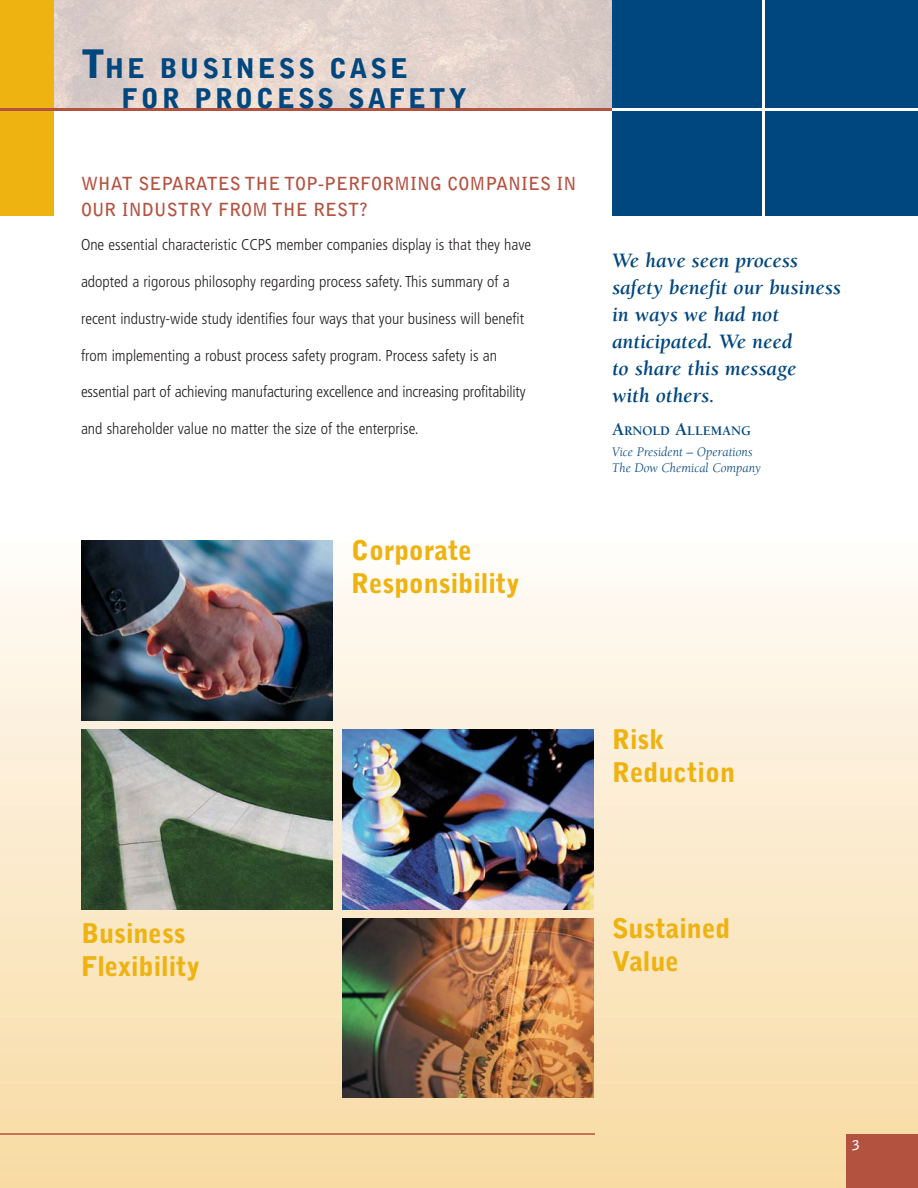
<style>
.page{position:relative;width:918px;height:1188px;background:#fff}
.page>*{position:absolute;margin:0;border:0;box-sizing:border-box;transform-origin:0 0}
.t1{font:900 27px/33px "Bell Gothic";color:#eeb211}
.t2{font:900 27px/30px "Bell Gothic";letter-spacing:.11em;color:#00467f}
.t3{font:italic 700 21px/27px "Berkeley";color:#00467f}
.t4{font:700 18px/25.5px "Bell Gothic";color:#b45240}
.t5{font:300 condensed 15.75px "Frutiger";color:#231f20}
.t6{font:italic 13.5px/21px "Berkeley";color:#00467f}
.t7{font:700 13.5px "Bell Gothic";color:#fff}
.s1{font-size:39px}
.s2{font-weight:700;font-style:normal;font-size:18px}
.s3{font-weight:700;font-style:normal}
</style>
<div class="page">
<div style="left:612px;top:108px;width:153px;height:108px;background:#00467f"></div>
<div style="left:0;top:1180px;width:918px;height:8px;background:#f8dba2"></div>
<div style="left:0;top:1174px;width:918px;height:8px;background:#f8dca3"></div>
<div style="left:0;top:1167px;width:918px;height:8px;background:#f8dca4"></div>
<div style="left:0;top:1161px;width:918px;height:8px;background:#f8dca5"></div>
<div style="left:0;top:1154px;width:918px;height:8px;background:#f8dca6"></div>
<div style="left:0;top:1147px;width:918px;height:9px;background:#f8dda7"></div>
<div style="left:0;top:1141px;width:918px;height:8px;background:#f8dda7"></div>
<div style="left:0;top:1134px;width:918px;height:8px;background:#f8dda8"></div>
<div style="left:0;top:1128px;width:918px;height:8px;background:#f9deaa"></div>
<div style="left:0;top:1121px;width:918px;height:8px;background:#f9deaa"></div>
<div style="left:0;top:1115px;width:918px;height:8px;background:#f9deab"></div>
<div style="left:0;top:1108px;width:918px;height:8px;background:#f9deac"></div>
<div style="left:0;top:1101px;width:918px;height:9px;background:#f9dfad"></div>
<div style="left:0;top:1095px;width:918px;height:8px;background:#f9dfae"></div>
<div style="left:0;top:1088px;width:918px;height:8px;background:#f9dfae"></div>
<div style="left:0;top:1082px;width:918px;height:8px;background:#f9dfaf"></div>
<div style="left:0;top:1075px;width:918px;height:8px;background:#f9e0b0"></div>
<div style="left:0;top:1068px;width:918px;height:9px;background:#f9e0b1"></div>
<div style="left:0;top:1062px;width:918px;height:8px;background:#f9e0b2"></div>
<div style="left:0;top:1055px;width:918px;height:8px;background:#f9e1b3"></div>
<div style="left:0;top:1049px;width:918px;height:8px;background:#f9e1b3"></div>
<div style="left:0;top:1042px;width:918px;height:8px;background:#f9e1b4"></div>
<div style="left:0;top:1036px;width:918px;height:8px;background:#f9e1b5"></div>
<div style="left:0;top:1029px;width:918px;height:8px;background:#f9e2b6"></div>
<div style="left:0;top:1022px;width:918px;height:9px;background:#fae3b7"></div>
<div style="left:0;top:1016px;width:918px;height:8px;background:#fae3b8"></div>
<div style="left:0;top:1009px;width:918px;height:8px;background:#fae4b9"></div>
<div style="left:0;top:1003px;width:918px;height:8px;background:#fae4ba"></div>
<div style="left:0;top:996px;width:918px;height:8px;background:#fae4ba"></div>
<div style="left:0;top:990px;width:918px;height:8px;background:#fae4bb"></div>
<div style="left:0;top:983px;width:918px;height:8px;background:#fae5bc"></div>
<div style="left:0;top:976px;width:918px;height:8px;background:#fae5bd"></div>
<div style="left:0;top:970px;width:918px;height:8px;background:#fae5be"></div>
<div style="left:0;top:963px;width:918px;height:8px;background:#fae6bf"></div>
<div style="left:0;top:957px;width:918px;height:8px;background:#fae6bf"></div>
<div style="left:0;top:950px;width:918px;height:8px;background:#fae6c0"></div>
<div style="left:0;top:943px;width:918px;height:9px;background:#fae6c1"></div>
<div style="left:0;top:937px;width:918px;height:8px;background:#fae7c2"></div>
<div style="left:0;top:930px;width:918px;height:8px;background:#fae7c3"></div>
<div style="left:0;top:924px;width:918px;height:8px;background:#fae7c3"></div>
<div style="left:0;top:917px;width:918px;height:8px;background:#fae7c4"></div>
<div style="left:0;top:911px;width:918px;height:8px;background:#fbe8c6"></div>
<div style="left:0;top:904px;width:918px;height:8px;background:#fbe9c7"></div>
<div style="left:0;top:897px;width:918px;height:8px;background:#fbe9c7"></div>
<div style="left:0;top:891px;width:918px;height:8px;background:#fbe9c8"></div>
<div style="left:0;top:884px;width:918px;height:8px;background:#fbe9c9"></div>
<div style="left:0;top:878px;width:918px;height:8px;background:#fbe9ca"></div>
<div style="left:0;top:871px;width:918px;height:8px;background:#fbeaca"></div>
<div style="left:0;top:864px;width:918px;height:9px;background:#fbeacb"></div>
<div style="left:0;top:858px;width:918px;height:8px;background:#fbeacc"></div>
<div style="left:0;top:851px;width:918px;height:8px;background:#fbeacd"></div>
<div style="left:0;top:845px;width:918px;height:8px;background:#fbebce"></div>
<div style="left:0;top:838px;width:918px;height:8px;background:#fbebcf"></div>
<div style="left:0;top:832px;width:918px;height:8px;background:#fbebcf"></div>
<div style="left:0;top:825px;width:918px;height:8px;background:#fbebd0"></div>
<div style="left:0;top:818px;width:918px;height:8px;background:#fbecd1"></div>
<div style="left:0;top:812px;width:918px;height:8px;background:#fbecd2"></div>
<div style="left:0;top:805px;width:918px;height:8px;background:#fbecd3"></div>
<div style="left:0;top:799px;width:918px;height:8px;background:#fdeed5"></div>
<div style="left:0;top:792px;width:918px;height:8px;background:#fdeed5"></div>
<div style="left:0;top:785px;width:918px;height:9px;background:#fdeed6"></div>
<div style="left:0;top:779px;width:918px;height:8px;background:#fdeed7"></div>
<div style="left:0;top:772px;width:918px;height:8px;background:#fdefd8"></div>
<div style="left:0;top:766px;width:918px;height:8px;background:#fdefd9"></div>
<div style="left:0;top:759px;width:918px;height:8px;background:#fdefd9"></div>
<div style="left:0;top:753px;width:918px;height:8px;background:#fcefda"></div>
<div style="left:0;top:746px;width:918px;height:8px;background:#fdf0db"></div>
<div style="left:0;top:739px;width:918px;height:8px;background:#fcf0dc"></div>
<div style="left:0;top:733px;width:918px;height:8px;background:#fcf0dd"></div>
<div style="left:0;top:726px;width:918px;height:8px;background:#fcf1de"></div>
<div style="left:0;top:720px;width:918px;height:8px;background:#fcf1df"></div>
<div style="left:0;top:713px;width:918px;height:8px;background:#fcf1df"></div>
<div style="left:0;top:706px;width:918px;height:9px;background:#fcf1e0"></div>
<div style="left:0;top:700px;width:918px;height:8px;background:#fcf2e1"></div>
<div style="left:0;top:693px;width:918px;height:8px;background:#fef4e3"></div>
<div style="left:0;top:687px;width:918px;height:8px;background:#fef4e4"></div>
<div style="left:0;top:680px;width:918px;height:8px;background:#fef5e5"></div>
<div style="left:0;top:674px;width:918px;height:8px;background:#fef5e6"></div>
<div style="left:0;top:667px;width:918px;height:8px;background:#fef5e7"></div>
<div style="left:0;top:660px;width:918px;height:9px;background:#fef5e7"></div>
<div style="left:0;top:654px;width:918px;height:8px;background:#fef6e9"></div>
<div style="left:0;top:647px;width:918px;height:8px;background:#fef6e9"></div>
<div style="left:0;top:641px;width:918px;height:8px;background:#fef6ea"></div>
<div style="left:0;top:634px;width:918px;height:8px;background:#fef7eb"></div>
<div style="left:0;top:627px;width:918px;height:9px;background:#fef7ec"></div>
<div style="left:0;top:621px;width:918px;height:8px;background:#fef7ed"></div>
<div style="left:0;top:614px;width:918px;height:8px;background:#fef7ee"></div>
<div style="left:0;top:608px;width:918px;height:8px;background:#fef8ef"></div>
<div style="left:0;top:601px;width:918px;height:8px;background:#fef8f0"></div>
<div style="left:0;top:595px;width:918px;height:8px;background:#fef8f1"></div>
<div style="left:0;top:588px;width:918px;height:8px;background:#fef9f1"></div>
<div style="left:0;top:581px;width:918px;height:9px;background:#fffbf4"></div>
<div style="left:0;top:575px;width:918px;height:8px;background:#fffbf5"></div>
<div style="left:0;top:568px;width:918px;height:8px;background:#fffcf6"></div>
<div style="left:0;top:562px;width:918px;height:8px;background:#fffdf8"></div>
<div style="left:0;top:555px;width:918px;height:8px;background:#fffdf9"></div>
<div style="left:0;top:548px;width:918px;height:9px;background:#fffdfa"></div>
<div style="left:0;top:542px;width:918px;height:8px;background:#fffdfb"></div>
<div style="left:846px;top:1134px;width:72px;height:54px;background:#b45240"></div>
<img style="left:54px;top:0;width:558px;height:108px">
<div style="left:0;top:0;width:54px;height:216px;background:#eeb211"></div>
<div style="left:765px;top:0;width:153px;height:216px;background:#00467f"></div>
<hr style="left:0;top:108px;width:630px;height:3px;background:#b45240">
<hr style="left:612px;top:108px;width:306px;height:3px;background:#fff">
<hr style="left:0;top:1133px;width:595px;height:2px;background:#b45240">
<img style="left:81px;top:729px;width:252px;height:180px">
<img style="left:342px;top:729px;width:252px;height:180px">
<img style="left:342px;top:918px;width:252px;height:180px">
<img style="left:81px;top:540px;width:252px;height:180px">
<div style="left:612px;top:0;width:153px;height:108px;background:#00467f"></div>
<hr style="left:762px;top:0;width:3px;height:216px;background:#fff">
<h1 class="t2" style="left:122px;top:56px;width:347px;text-indent:-41px"><span class="s1">T</span>HE BUSINESS CASE<br>FOR PROCESS SAFETY</h1>
<p class="t4" style="left:81px;top:173px;width:497px">WHAT SEPARATES THE TOP-PERFORMING COMPANIES IN<br>OUR INDUSTRY FROM THE REST?</p>
<p class="t5" style="left:81px;top:238px;width:452px">One essential characteristic CCPS member companies display is that they have</p>
<p class="t5" style="left:81px;top:275px;width:430px">adopted a rigorous philosophy regarding process safety. This summary of a</p>
<p class="t5" style="left:81px;top:312px;width:445px">recent industry-wide study identifies four ways that your business will benefit</p>
<p class="t5" style="left:81px;top:349px;width:418px">from implementing a robust process safety program. Process safety is an</p>
<p class="t5" style="left:81px;top:385px;width:446px">essential part of achieving manufacturing excellence and increasing profitability</p>
<p class="t5" style="left:81px;top:422px;width:339px">and shareholder value no matter the size of the enterprise.</p>
<h1 class="t1" style="left:351px;top:536px;width:170px">Corporate<br>Responsibility</h1>
<h2 class="t3" style="left:612px;top:249px;width:231px">We have seen process safety benefit our business in ways we had not anticipated. We need<br>to share this message<br>with others.</h2>
<p class="t6" style="left:612px;top:421px;width:142px"><span class="s2">A</span><span class="s3">RNOLD</span> <span class="s2">A</span><span class="s3">LLEMANG<br></span>Vice President – Operations</p>
<p class="t6" style="left:612px;top:459px;width:151px">The Dow Chemical Company</p>
<h1 class="t1" style="left:612px;top:725px;width:125px">Risk<br>Reduction</h1>
<h1 class="t1" style="left:81px;top:919px;width:121px">Business<br>Flexibility</h1>
<h1 class="t1" style="left:612px;top:914px;width:120px">Sustained<br>Value</h1>
<p class="t7" style="left:852px;top:1140px;width:9px">3</p>
</div>
